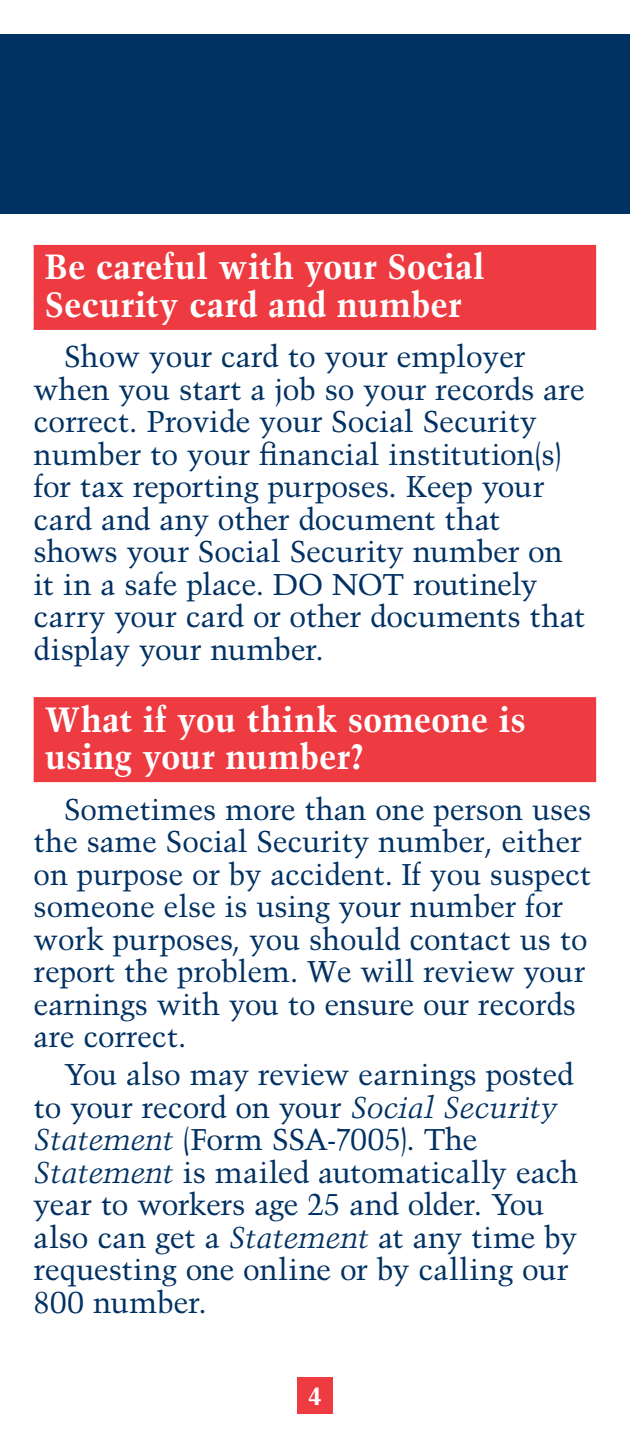
<style>
.page{position:relative;width:630px;height:1440px;background:#fff}
.page>*{position:absolute;margin:0;border:0;box-sizing:border-box;transform-origin:0 0}
.Header1_2lines{font:700 35px/37.5px "Trump Mediaeval";color:#fff}
.paragraph_format{font:30px/32.5px "Trump Mediaeval";letter-spacing:-.005em;color:#003163}
.t1{font:700 25px "Trump Mediaeval";color:#fff}
.s1{font-style:italic}
</style>
<div class="page">
<div style="left:0;top:34px;width:630px;height:180px;background:#003163"></div>
<div style="left:297px;top:1377px;width:36px;height:36px;background:#ee3a41"></div>
<div style="left:34px;top:245px;width:562px;height:85px;background:#ee3a41"></div>
<div style="left:34px;top:697px;width:562px;height:85px;background:#ee3a41"></div>
<p class="Header1_2lines" style="left:45px;top:248px;width:441px">Be careful with your Social<br>Security card and number</p>
<p class="paragraph_format" style="left:34px;top:340px;width:553px;text-indent:30px">Show your card to your employer when you start a job so your records are correct. Provide your Social Security number to your financial institution(s) for tax reporting purposes. Keep your card and any other document that shows your Social Security number on it in a safe place. DO NOT routinely carry your card or other documents that display your number.</p>
<p class="Header1_2lines" style="left:45px;top:700px;width:482px">What if you think someone is using your number?</p>
<p class="paragraph_format" style="left:34px;top:793px;width:559px;text-indent:30px">Sometimes more than one person uses the same Social Security number, either on purpose or by accident. If you suspect someone else is using your number for work purposes, you should contact us to report the problem. We will review your earnings with you to ensure our records are correct.</p>
<p class="paragraph_format" style="left:34px;top:1058px;width:546px;text-indent:30px">You also may review earnings posted to your record on your <span class="s1">Social Security Statement</span> (Form SSA-7005). The <span class="s1">Statement</span> is mailed automatically each year to workers age 25 and older. You also can get a <span class="s1">Statement</span> at any time by requesting one online or by calling our 800 number.</p>
<p class="t1" style="left:308px;top:1381px;width:15px">4</p>
</div>
